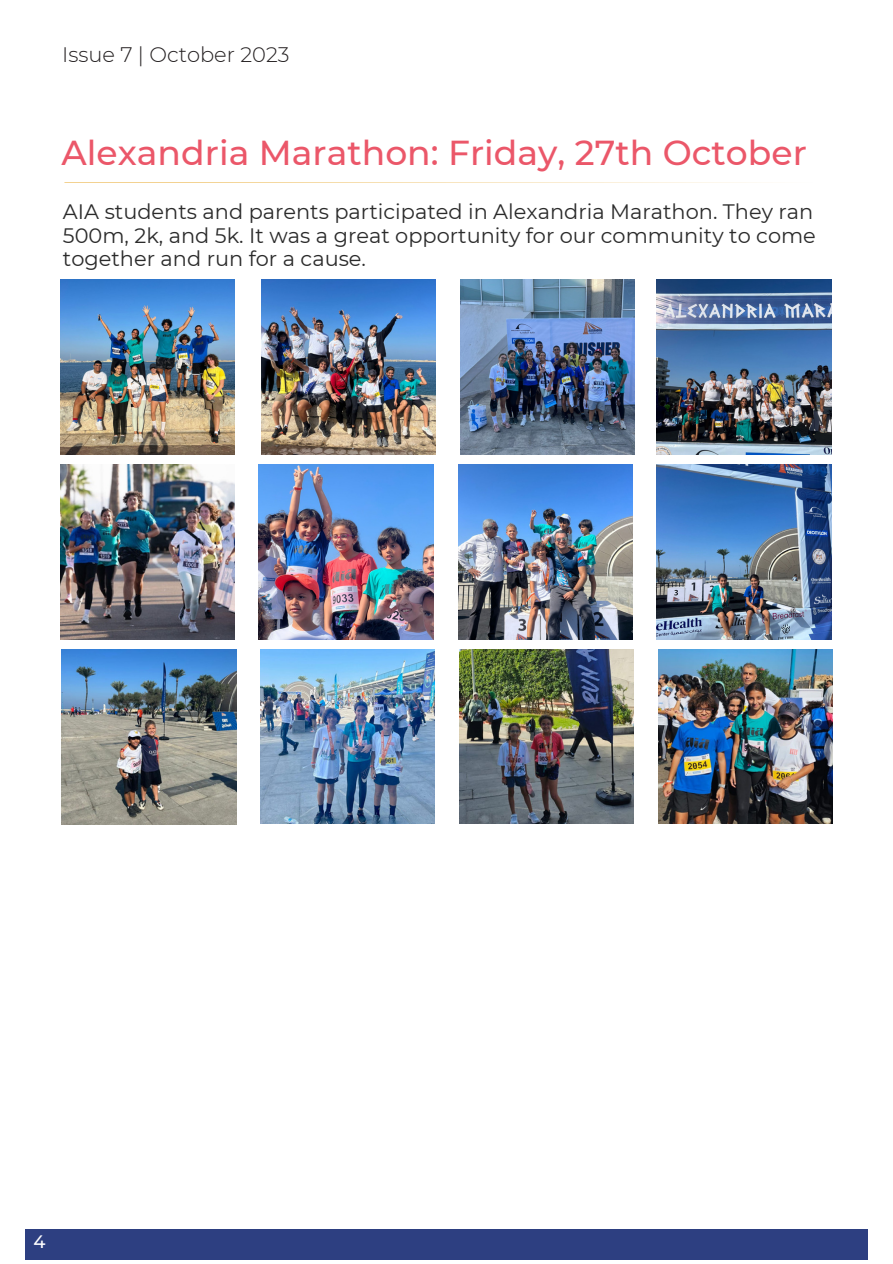
<style>
.page{position:relative;width:893px;height:1264px;background:#fff}
.page>*{position:absolute;margin:0;border:0;box-sizing:border-box;transform-origin:0 0}
.t1{font:500 34.5px "Montserrat";color:#eb5769}
.t2{font:300 21px "Montserrat";color:#231f20}
.t3{font:20.85px/23.5px "Montserrat";color:#2b2b2b}
.t4{font:500 18px "Montserrat";color:#fff}
</style>
<div class="page">
<div style="left:25px;top:1229px;width:842px;height:31px;background:#2d3f81"></div>
<img style="left:60px;top:280px;width:175px;height:174px">
<img style="left:656px;top:280px;width:175px;height:174px">
<img style="left:259px;top:464px;width:174px;height:175px">
<img style="left:60px;top:464px;width:175px;height:175px">
<img style="left:458px;top:464px;width:174px;height:175px">
<img style="left:656px;top:464px;width:175px;height:175px">
<img style="left:260px;top:649px;width:175px;height:175px">
<img style="left:62px;top:649px;width:174px;height:175px">
<img style="left:459px;top:649px;width:175px;height:175px">
<img style="left:658px;top:649px;width:174px;height:175px">
<img style="left:261px;top:280px;width:174px;height:174px">
<img style="left:460px;top:280px;width:174px;height:174px">
<svg style="left:64px;top:182px;width:693px;height:1px"></svg>
<p class="t2" style="left:62px;top:41px;width:229px">Issue 7 | October 2023</p>
<p class="t1" style="left:62px;top:131px;width:746px">Alexandria Marathon: Friday, 27th October</p>
<p class="t3" style="left:63px;top:200px;width:754px">AIA students and parents participated in Alexandria Marathon. They ran<br>500m, 2k, and 5k. It was a great opportunity for our community to come together and run for a cause.</p>
<p class="t4" style="left:33px;top:1230px;width:14px">4</p>
</div>
